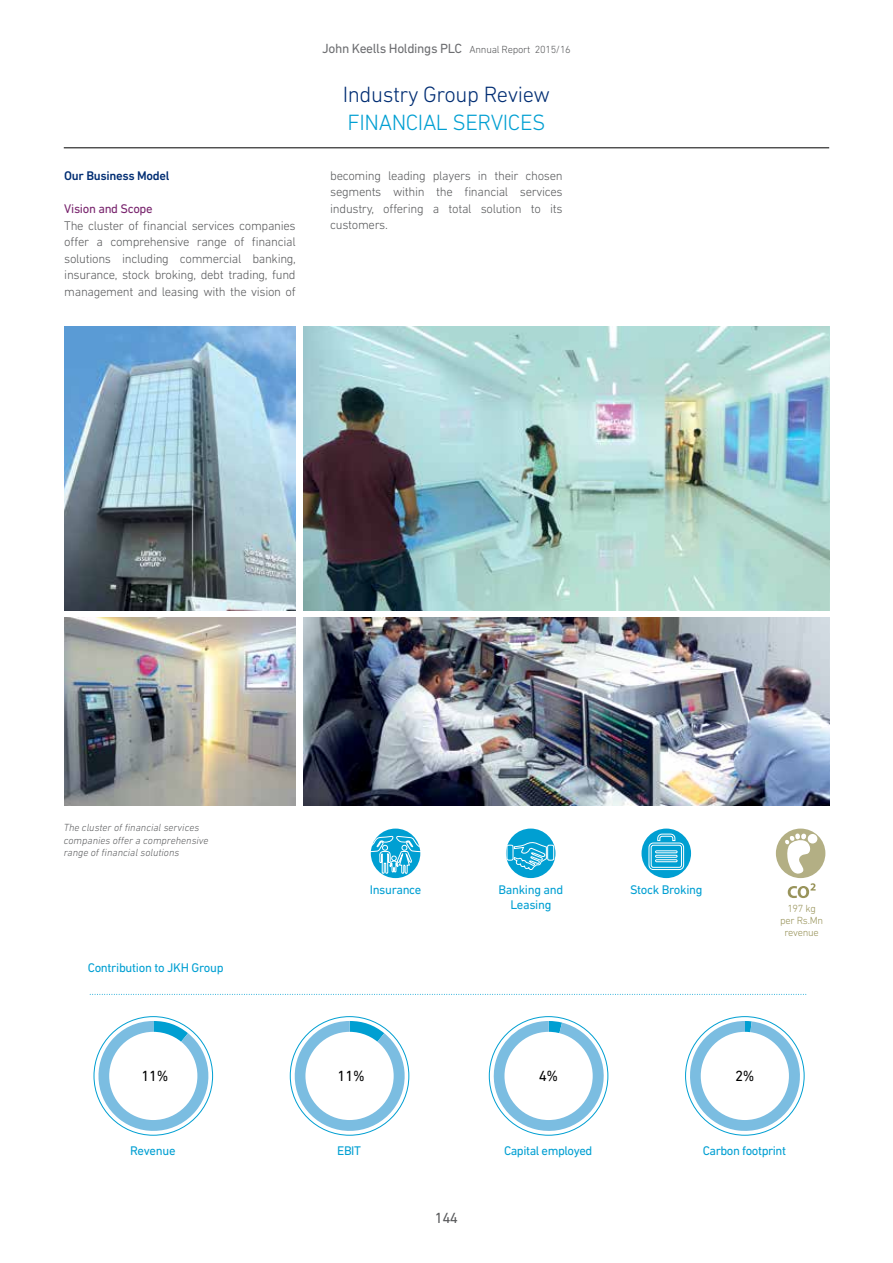
<style>
.page{position:relative;width:893px;height:1263px;background:#fff}
.page>*{position:absolute;margin:0;border:0;box-sizing:border-box;transform-origin:0 0}
.t1{font:300 22.5px "DIN Next LT Pro";letter-spacing:-.02em;color:#002d73}
.t2{font:300 22.5px "DIN Next LT Pro";letter-spacing:-.02em;color:#009fd2}
.t3{font:15px "DIN Next LT Pro";color:#000}
.t4{font:15px "DIN Next LT Pro";color:#58595b}
.t5{font:13.5px "DIN Next LT Pro";letter-spacing:-.025em;color:#6d6e71}
.t6{font:300 12.75px/16.5px "DIN Next LT Pro";letter-spacing:-.025em;color:#58595b;text-align:justify}
.t7{font:12.75px/15px "DIN Next LT Pro";letter-spacing:-.025em;color:#009fd2;text-align:center}
.t8{font:500 12.75px "DIN Next LT Pro";letter-spacing:-.025em;color:#002d73}
.t9{font:12.75px "DIN Next LT Pro";letter-spacing:-.025em;color:#77226c}
.t10{font:italic 300 10.5px/12.6px "DIN Next LT Pro";color:#58595b}
.t11{font:300 10.5px/12px "DIN Next LT Pro";letter-spacing:-.025em;color:#99945b;text-align:center}
.s1{font-weight:300;font-size:10.5px;color:#58595b}
</style>
<div class="page">
<img style="left:304px;top:618px;width:525px;height:187px">
<svg style="left:93px;top:1021px;width:121px;height:115px"></svg>
<div style="left:109px;top:1032px;width:88px;height:88px;background:#fff;border-radius:50%"></div>
<svg style="left:289px;top:1021px;width:121px;height:115px"></svg>
<div style="left:305px;top:1032px;width:89px;height:88px;background:#fff;border-radius:50%"></div>
<svg style="left:488px;top:1021px;width:121px;height:115px"></svg>
<div style="left:504px;top:1032px;width:89px;height:88px;background:#fff;border-radius:50%"></div>
<svg style="left:90px;top:994px;width:716px;height:1px"></svg>
<svg style="left:687px;top:1021px;width:116px;height:113px"></svg>
<div style="left:701px;top:1032px;width:88px;height:88px;background:#fff;border-radius:50%"></div>
<hr style="left:64px;top:148px;width:765px;height:1px;background:#000">
<img style="left:304px;top:326px;width:525px;height:284px">
<img style="left:64px;top:618px;width:231px;height:187px">
<img style="left:64px;top:326px;width:231px;height:284px">
<svg style="left:371px;top:828px;width:49px;height:50px"></svg>
<div style="left:506px;top:828px;width:49px;height:50px;background:#009fd2;border-radius:50%"></div>
<svg style="left:641px;top:828px;width:50px;height:50px"></svg>
<svg style="left:370px;top:835px;width:51px;height:44px"></svg>
<svg style="left:506px;top:841px;width:48px;height:29px"></svg>
<svg style="left:648px;top:833px;width:36px;height:37px"></svg>
<div style="left:776px;top:828px;width:49px;height:50px;background:#b3af84;border-radius:50%"></div>
<svg style="left:784px;top:833px;width:26px;height:41px"></svg>
<div style="left:808px;top:834px;width:9px;height:9px;background:#fff;border-radius:50%"></div>
<svg style="left:788px;top:883px;width:28px;height:15px"></svg>
<p class="t8" style="left:64px;top:168px;width:107px">Our Business Model</p>
<p class="t9" style="left:64px;top:202px;width:90px">Vision and Scope</p>
<p class="t6" style="left:64px;top:217px;width:233px">The cluster of financial services companies offer a comprehensive range of financial solutions including commercial banking, insurance, stock broking, debt trading, fund management and leasing with the vision of</p>
<p class="t5" style="left:322px;top:41px;width:250px">John Keells Holdings PLC <span class="s1">Annual Report 2015/16</span></p>
<h1 class="t1" style="left:343px;top:81px;width:209px">Industry Group Review</h1>
<h1 class="t2" style="left:347px;top:110px;width:70px">Fi nancial</h1>
<h1 class="t2" style="left:452px;top:110px;width:36px">Servic</h1>
<h1 class="t2" style="left:520px;top:110px;width:24px">es</h1>
<p class="t6" style="left:330px;top:167px;width:234px">becoming leading players in their chosen segments within the financial services industry, offering a total solution to its customers.</p>
<p class="t10" style="left:64px;top:821px;width:146px">The cluster of financial services companies offer a comprehensive range of financial solutions</p>
<p class="t7" style="left:88px;top:960px;width:137px">Contribution to JKH Group</p>
<p class="t3" style="left:141px;top:1068px;width:29px">11%</p>
<p class="t7" style="left:130px;top:1143px;width:47px">Revenue</p>
<p class="t7" style="left:370px;top:882px;width:53px">Insurance</p>
<p class="t7" style="left:498px;top:882px;width:66px">Banking and<br>Leasing</p>
<p class="t7" style="left:630px;top:882px;width:74px">Stock Broking</p>
<p class="t11" style="left:780px;top:902px;width:44px">197 kg per Rs.Mn revenue</p>
<p class="t3" style="left:338px;top:1068px;width:29px">11%</p>
<p class="t3" style="left:539px;top:1068px;width:21px">4%</p>
<p class="t3" style="left:735px;top:1068px;width:21px">2%</p>
<p class="t7" style="left:337px;top:1143px;width:25px">EBIT</p>
<p class="t4" style="left:435px;top:1209px;width:25px">144</p>
<p class="t7" style="left:504px;top:1143px;width:90px">Capital employed</p>
<p class="t7" style="left:703px;top:1143px;width:85px">Carbon footprint</p>
</div>
